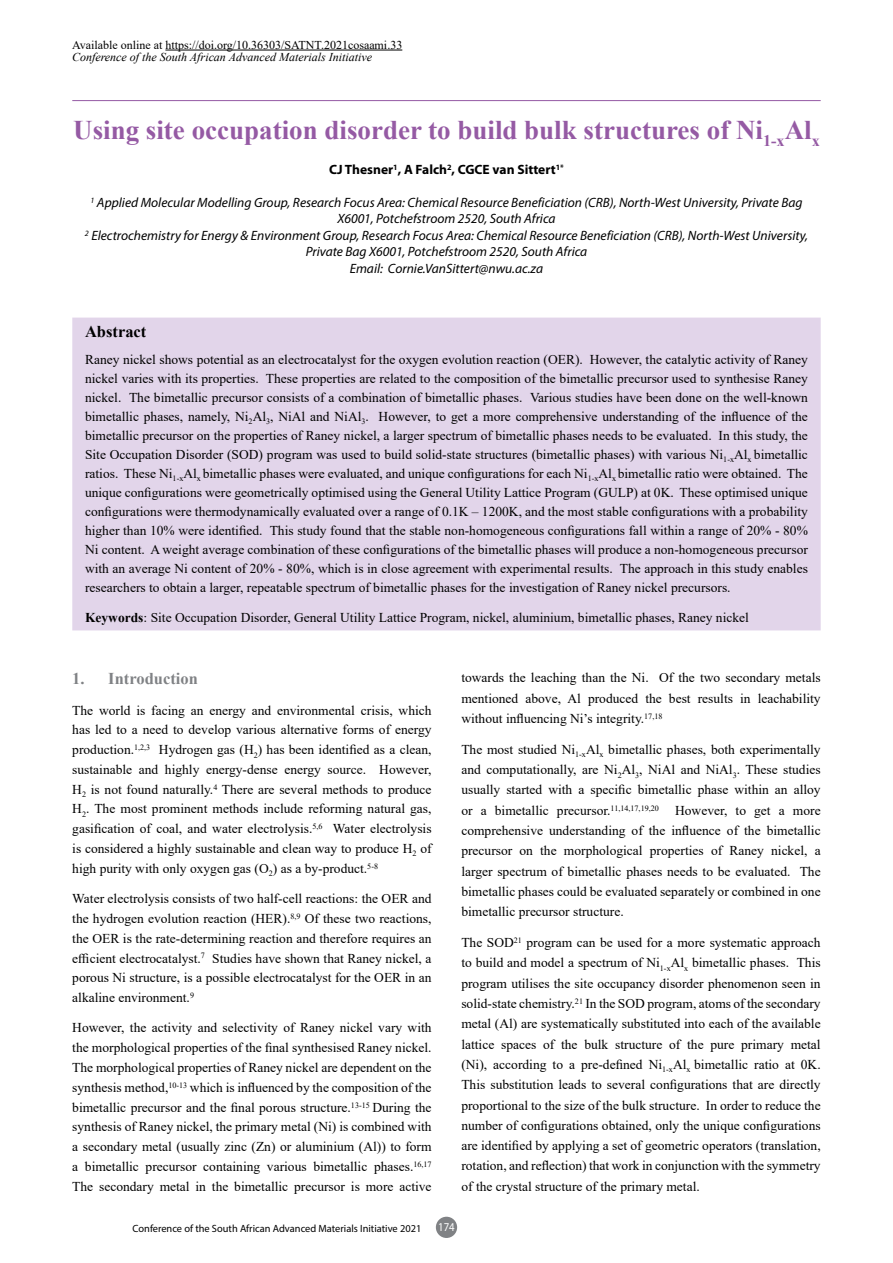
<style>
.page{position:relative;width:893px;height:1263px;background:#fff}
.page>*{position:absolute;margin:0;border:0;box-sizing:border-box;transform-origin:0 0}
.t1{font:700 27px "Times New Roman";color:#955aa4}
.t2{font:700 16.5px "Times New Roman";color:#808285}
.t3{font:700 16.5px "Times New Roman";color:#000}
.t4{font:13.5px/20.2px "Times New Roman";color:#000;text-align:justify}
.t5{font:italic 13.5px/16.5px "Myriad Pro";color:#000;text-align:center}
.t6{font:700 13.5px "Myriad Pro";color:#000}
.t7{font:12px "Times New Roman";color:#000}
.t8{font:italic 12px "Times New Roman";color:#000}
.t9{font:12px "Myriad Pro";color:#fff;scale:.9 1}
.t10{font:10.5px "Myriad Pro";color:#000}
.s1{font-weight:700}
</style>
<div class="page">
<div style="left:436px;top:1217px;width:21px;height:21px;background:#808285;border-radius:50%"></div>
<hr style="left:165px;top:50px;width:237px;height:1px;background:#000">
<div style="left:72px;top:318px;width:749px;height:312px;background:#e2d5ea"></div>
<hr style="left:72px;top:100px;width:749px;height:1px;background:#955aa4">
<p class="t7" style="left:72px;top:36px;width:332px">Available online at https://doi.org/10.36303/SATNT.2021cosaami.33</p>
<p class="t8" style="left:72px;top:48px;width:302px">Conference of the South African Advanced Materials Initiative</p>
<h1 class="t1" style="left:73px;top:111px;width:748px">Using site occupation disorder to build bulk structures of Ni<sub>1-x</sub>Al<sub>x</sub></h1>
<p class="t6" style="left:329px;top:160px;width:236px">CJ Thesner<sup>1</sup>, A Falch<sup>2</sup>, CGCE van Sittert<sup>1*</sup></p>
<p class="t5" style="left:85px;top:194px;width:725px"><sup>1</sup> Applied Molecular Modelling Group, Research Focus Area: Chemical Resource Beneficiation (CRB), North-West University, Private Bag X6001, Potchefstroom 2520, South Africa<br><sup>2</sup> Electrochemistry for Energy &amp; Environment Group, Research Focus Area: Chemical Resource Beneficiation (CRB), North-West University, Private Bag X6001, Potchefstroom 2520, South Africa<br>Email: Cornie.VanSittert@nwu.ac.za</p>
<p class="t3" style="left:85px;top:320px;width:63px">Abstract</p>
<p class="t4" style="left:85px;top:349px;width:724px;line-height:19px">Raney nickel shows potential as an electrocatalyst for the oxygen evolution reaction (OER). However, the catalytic activity of Raney nickel varies with its properties. These properties are related to the composition of the bimetallic precursor used to synthesise Raney nickel. The bimetallic precursor consists of a combination of bimetallic phases. Various studies have been done on the well-known bimetallic phases, namely, Ni<sub>2</sub>Al<sub>3</sub>, NiAl and NiAl<sub>3</sub>. However, to get a more comprehensive understanding of the influence of the bimetallic precursor on the properties of Raney nickel, a larger spectrum of bimetallic phases needs to be evaluated. In this study, the Site Occupation Disorder (SOD) program was used to build solid-state structures (bimetallic phases) with various Ni<sub>1-x</sub>Al<sub>x</sub> bimetallic ratios. These Ni<sub>1-x</sub>Al<sub>x</sub> bimetallic phases were evaluated, and unique configurations for each Ni<sub>1-x</sub>Al<sub>x</sub> bimetallic ratio were obtained. The unique configurations were geometrically optimised using the General Utility Lattice Program (GULP) at 0K. These optimised unique configurations were thermodynamically evaluated over a range of 0.1K – 1200K, and the most stable configurations with a probability higher than 10% were identified. This study found that the stable non-homogeneous configurations fall within a range of 20% - 80% Ni content. A weight average combination of these configurations of the bimetallic phases will produce a non-homogeneous precursor with an average Ni content of 20% - 80%, which is in close agreement with experimental results. The approach in this study enables researchers to obtain a larger, repeatable spectrum of bimetallic phases for the investigation of Raney nickel precursors.</p>
<p class="t4" style="left:85px;top:607px;width:665px"><span class="s1">Keywords</span>: Site Occupation Disorder, General Utility Lattice Program, nickel, aluminium, bimetallic phases, Raney nickel</p>
<p class="t2" style="left:72px;top:667px;width:127px">1. Introduction</p>
<p class="t4" style="left:72px;top:700px;width:361px;line-height:19.8px">The world is facing an energy and environmental crisis, which has led to a need to develop various alternative forms of energy production.<sup>1,2,3</sup> Hydrogen gas (H<sub>2</sub>) has been identified as a clean, sustainable and highly energy-dense energy source. However, H<sub>2</sub> is not found naturally.<sup>4</sup> There are several methods to produce H<sub>2</sub>. The most prominent methods include reforming natural gas, gasification of coal, and water electrolysis.<sup>5,6</sup> Water electrolysis is considered a highly sustainable and clean way to produce H<sub>2</sub> of high purity with only oxygen gas (O<sub>2</sub>) as a by-product.<sup>5-8</sup></p>
<p class="t4" style="left:72px;top:888px;width:361px;line-height:19.8px">Water electrolysis consists of two half-cell reactions: the OER and the hydrogen evolution reaction (HER).<sup>8,9</sup> Of these two reactions, the OER is the rate-determining reaction and therefore requires an efficient electrocatalyst.<sup>7</sup> Studies have shown that Raney nickel, a porous Ni structure, is a possible electrocatalyst for the OER in an alkaline environment.<sup>9</sup></p>
<p class="t4" style="left:72px;top:1018px;width:361px;line-height:19.8px">However, the activity and selectivity of Raney nickel vary with the morphological properties of the final synthesised Raney nickel.<br>The morphological properties of Raney nickel are dependent on the synthesis method,<sup>10-13</sup> which is influenced by the composition of the bimetallic precursor and the final porous structure.<sup>13-15</sup> During the synthesis of Raney nickel, the primary metal (Ni) is combined with a secondary metal (usually zinc (Zn) or aluminium (Al)) to form a bimetallic precursor containing various bimetallic phases.<sup>16,17<br></sup>The secondary metal in the bimetallic precursor is more active</p>
<p class="t4" style="left:461px;top:667px;width:361px">towards the leaching than the Ni. Of the two secondary metals mentioned above, Al produced the best results in leachability without influencing Ni’s integrity.<sup>17,18</sup></p>
<p class="t4" style="left:461px;top:739px;width:361px">The most studied Ni<sub>1-x</sub>Al<sub>x</sub> bimetallic phases, both experimentally and computationally, are Ni<sub>2</sub>Al<sub>3</sub>, NiAl and NiAl<sub>3</sub>. These studies usually started with a specific bimetallic phase within an alloy or a bimetallic precursor.<sup>11,14,17,19,20</sup> However, to get a more comprehensive understanding of the influence of the bimetallic precursor on the morphological properties of Raney nickel, a larger spectrum of bimetallic phases needs to be evaluated. The bimetallic phases could be evaluated separately or combined in one bimetallic precursor structure.</p>
<p class="t4" style="left:461px;top:932px;width:361px">The SOD<sup>21</sup> program can be used for a more systematic approach to build and model a spectrum of Ni<sub>1-x</sub>Al<sub>x</sub> bimetallic phases. This program utilises the site occupancy disorder phenomenon seen in solid-state chemistry.<sup>21</sup> In the SOD program, atoms of the secondary metal (Al) are systematically substituted into each of the available lattice spaces of the bulk structure of the pure primary metal (Ni), according to a pre-defined Ni<sub>1-x</sub>Al<sub>x</sub> bimetallic ratio at 0K.<br>This substitution leads to several configurations that are directly proportional to the size of the bulk structure. In order to reduce the number of configurations obtained, only the unique configurations are identified by applying a set of geometric operators (translation, rotation, and reflection) that work in conjunction with the symmetry of the crystal structure of the primary metal.</p>
<p class="t10" style="left:133px;top:1221px;width:290px">Conference of the South African Advanced Materials Initiative 2021</p>
<p class="t9" style="left:438px;top:1220px;width:20px">174</p>
</div>
